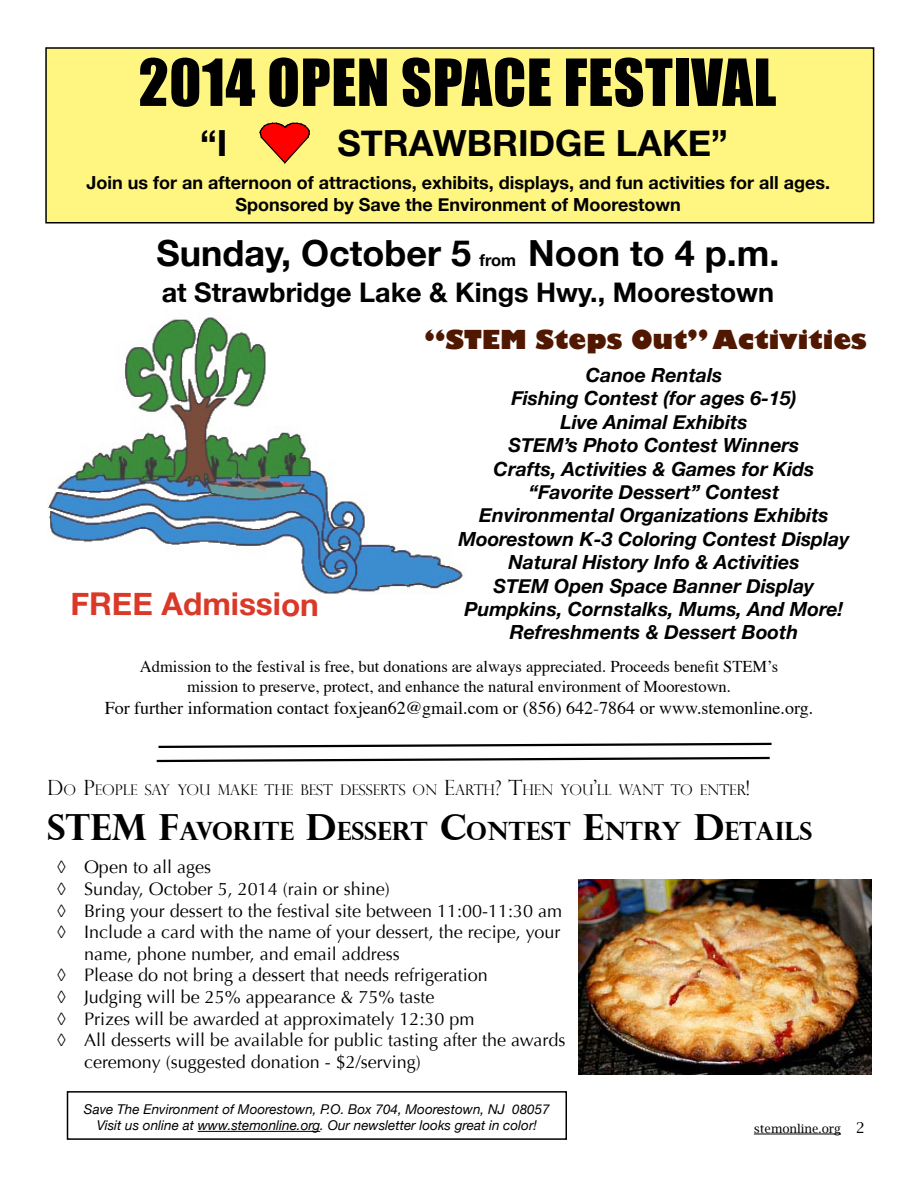
<style>
.page{position:relative;width:918px;height:1188px;background:#fff}
.page>*{position:absolute;margin:0;border:0;box-sizing:border-box;transform-origin:0 0}
.t1{font:60px "Impact";letter-spacing:.01em;color:#000}
.t2{font:700 36px "Helvetica Neue";color:#000}
.t3{font:700 31.5px "Helvetica Neue";letter-spacing:-.005em;color:#db3928}
.t4{font:700 27px "Helvetica Neue";color:#000}
.t5{font:800 25.5px "Gill Sans";color:#501800}
.t6{font:700 25.2px "Perpetua Titling";color:#000}
.t7{font:italic 700 19.5px/23.4px "Helvetica Neue";color:#000;text-align:center}
.t8{font:18px/21.6px "Optima";color:#000;text-align:justify}
.t9{font:700 18px/21.6px "Helvetica Neue";color:#000;text-align:center}
.t10{font:18px "Times";color:#000}
.t11{font:16.5px/19.8px "Times";color:#000;text-align:center}
.t12{font:300 14.7px "Perpetua Titling";color:#000}
.t13{font:italic 13.5px/16.2px "Helvetica Neue";color:#000;text-align:center}
.t14{font:12px "Lucida Bright";color:#000}
.s1{font-size:16.5px}
.s2{font-size:21px}
.s3{font-size:36px}
.s4{font-size:15px}
</style>
<div class="page">
<hr style="left:754px;top:1134px;width:87px;height:1px;background:#000">
<hr style="left:198px;top:1131px;width:122px;height:1px;background:#000">
<div style="left:67px;top:1091px;width:500px;height:49px;border:2px solid #000"></div>
<svg style="left:156px;top:756px;width:614px;height:7px"></svg>
<svg style="left:158px;top:742px;width:614px;height:6px"></svg>
<div style="left:46px;top:48px;width:828px;height:175px;background:#fff682"></div>
<div style="left:45px;top:47px;width:829px;height:177px;border:2px solid #000"></div>
<img style="left:47px;top:317px;width:416px;height:277px">
<svg style="left:259px;top:122px;width:51px;height:42px"></svg>
<img style="left:578px;top:879px;width:294px;height:196px">
<h1 class="t1" style="left:139px;top:45px;width:639px">2014 OPEN SPACE FESTIVAL</h1>
<h2 class="t2" style="left:200px;top:121px;width:29px">“I</h2>
<h2 class="t2" style="left:338px;top:121px;width:392px">STRAWBRIDGE LAKE”</h2>
<p class="t9" style="left:86px;top:172px;width:745px">Join us for an afternoon of attractions, exhibits, displays, and fun activities for all ages.<br>Sponsored by Save the Environment of Moorestown</p>
<h2 class="t2" style="left:156px;top:231px;width:625px">Sunday, October 5 <span class="s1">from</span> Noon to 4 p.m.</h2>
<h3 class="t4" style="left:162px;top:276px;width:614px">at Strawbridge Lake &amp; Kings Hwy., Moorestown</h3>
<h3 class="t5" style="left:425px;top:324px;width:80px">“STEM</h3>
<h3 class="t5" style="left:536px;top:324px;width:333px">steps out” Activities</h3>
<h3 class="t3" style="left:71px;top:584px;width:250px">FREE Admission</h3>
<p class="t7" style="left:458px;top:363px;width:393px">Canoe Rentals<br>Fishing Contest (for ages 6-15)<br>Live Animal Exhibits<br>STEM’s Photo Contest Winners<br>Crafts, Activities &amp; Games for Kids “Favorite Dessert” Contest<br>Environmental Organizations Exhibits<br>Moorestown K-3 Coloring Contest Display<br>Natural History Info &amp; Activities<br>STEM Open Space Banner Display<br>Pumpkins, Cornstalks, Mums, And More!<br>Refreshments &amp; Dessert Booth</p>
<p class="t11" style="left:140px;top:656px;width:640px">Admission to the festival is free, but donations are always appreciated. Proceeds benefit STEM’s mission to preserve, protect, and enhance the natural environment of Moorestown.</p>
<p class="t10" style="left:105px;top:691px;width:710px">For further information contact foxjean62@gmail.com or (856) 642-7864 or www.stemonline.org.</p>
<p class="t12" style="left:47px;top:781px;width:704px"><span class="s2">D</span>O <span class="s2">P</span>EOPLE SAY YOU MAKE THE BEST DESSERTS ON <span class="s2">E</span>ARTH<span class="s2">? T</span>HEN YOU<span class="s2">’</span>LL WANT TO ENTER<span class="s2">!</span></p>
<h3 class="t6" style="left:47px;top:815px;width:305px"><span class="s3">STEM F</span>AVORITE <span class="s3">D</span>ESSE</h3>
<h3 class="t6" style="left:392px;top:815px;width:134px">RT <span class="s3">C</span>ONTEST</h3>
<h3 class="t6" style="left:583px;top:815px;width:229px"><span class="s3">E</span>NTRY <span class="s3">D</span>ETAILS</h3>
<p class="t8" style="left:84px;top:857px;width:483px;text-align:left">Open to all ages<br>Sunday, October 5, 2014 (rain or shine)<br>Bring your dessert to the festival site between 11:00-11:30 am Include a card with the name of your dessert, the recipe, your name, phone number, and email address<br>Please do not bring a dessert that needs refrigeration<br>Judging will be 25% appearance &amp; 75% taste<br>Prizes will be awarded at approximately 12:30 pm<br>All desserts will be available for public tasting after the awards ceremony (suggested donation - $2/serving)</p>
<p class="t8" style="left:57px;top:857px;width:10px">◊ ◊ ◊ ◊</p>
<p class="t8" style="left:57px;top:965px;width:10px">◊ ◊ ◊ ◊</p>
<p class="t13" style="left:84px;top:1101px;width:467px">Save The Environment of Moorestown, P.O. Box 704, Moorestown, NJ 08057<br>Visit us online at www.stemonline.org. Our newsletter looks great in color!</p>
<p class="t14" style="left:754px;top:1122px;width:112px">stemonline.org <span class="s4">2</span></p>
</div>
